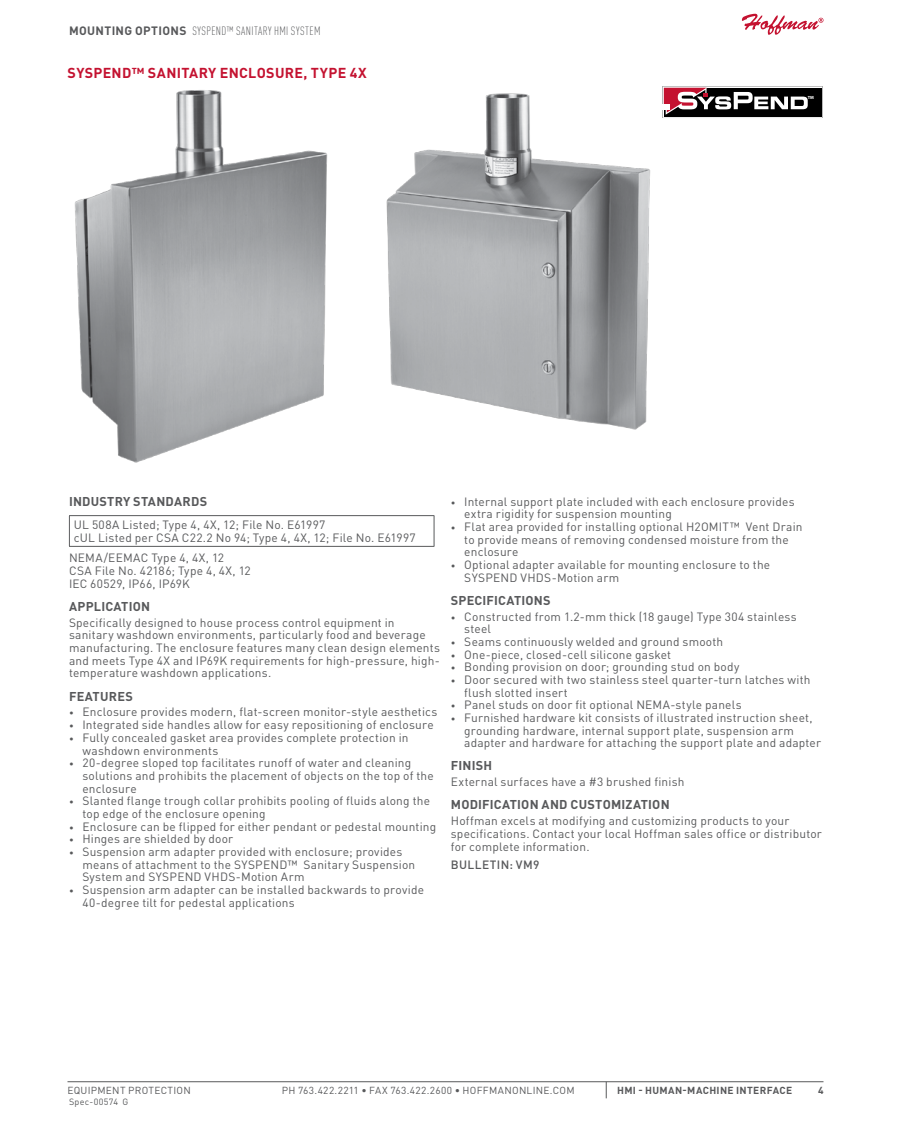
<style>
.page{position:relative;width:918px;height:1134px;background:#fff}
.page>*{position:absolute;margin:0;border:0;box-sizing:border-box;transform-origin:0 0}
.t1{font:700 14.25px "DIN Pro";letter-spacing:.02em;color:#c41230}
.t2{font:700 12.6px "DIN Pro";letter-spacing:.015em;color:#58595b}
.t3{font:12px/12.6px "DIN Pro";letter-spacing:.015em;color:#58595b}
.t4{font:300 condensed 12px "DIN Pro";letter-spacing:.035em;color:#58595b}
.t5{font:500 12px "DIN Pro";letter-spacing:.035em;color:#58595b}
.t6{font:10.2px "DIN Pro";letter-spacing:.03em;color:#58595b}
.t7{font:700 10.2px "DIN Pro";letter-spacing:.035em;color:#58595b}
.t8{font:9px "DIN Pro";letter-spacing:.03em;color:#58595b}
.t9{font:700 4.5px "Myriad Pro";color:#fff}
.s1{font-weight:700;font-stretch:normal}
.s2{font-size:9px}
</style>
<div class="page">
<svg style="left:742px;top:14px;width:81px;height:21px"></svg>
<hr style="left:68px;top:1081px;width:756px;height:1px;background:#58595b">
<svg style="left:606px;top:1082px;width:1px;height:16px"></svg>
<img style="left:74px;top:90px;width:577px;height:373px">
<svg style="left:665px;top:88px;width:156px;height:28px"></svg>
<div style="left:662px;top:104px;width:8px;height:5px;background:#fff"></div>
<div style="left:662px;top:85px;width:162px;height:34px;border:2px solid #fff"></div>
<div style="left:661px;top:85px;width:163px;height:34px;border:1px solid #fff"></div>
<hr style="left:69px;top:515px;width:365px;height:1px;background:#58595b">
<hr style="left:69px;top:546px;width:365px;height:1px;background:#58595b">
<hr style="left:434px;top:516px;width:1px;height:30px;background:#58595b">
<p class="t4" style="left:69px;top:23px;width:247px"><span class="s1">MOUNTING OPTIONS</span> SYSPEND™ SANITARY HMI SYSTEM</p>
<p class="t1" style="left:68px;top:61px;width:28px">SYSPEN</p>
<p class="t1" style="left:122px;top:61px;width:246px">D™ SANITARY ENCLOSURE, TYPE 4X</p>
<p class="t9" style="left:808px;top:95px;width:8px">TM</p>
<p class="t2" style="left:69px;top:491px;width:31px">INDUSTR</p>
<p class="t2" style="left:123px;top:491px;width:19px">Y STAN</p>
<p class="t2" style="left:166px;top:491px;width:42px">DAR DS</p>
<p class="t3" style="left:74px;top:517px;width:343px">UL 508A Listed; Type 4, 4X, 12; File No. E61997<br>cUL Listed per CSA C22.2 No 94; Type 4, 4X, 12; File No. E61997</p>
<p class="t3" style="left:69px;top:551px;width:183px">NEMA/EEMAC Type 4, 4X, 12<br>CSA File No. 42186; Type 4, 4X, 12<br>IEC 60529, IP66, IP69K</p>
<p class="t2" style="left:69px;top:596px;width:10px">APP</p>
<p class="t2" style="left:94px;top:596px;width:16px">LICATION</p>
<p class="t3" style="left:69px;top:615px;width:373px">Specifically designed to house process control equipment in sanitary washdown environments, particularly food and beverage manufacturing. The enclosure features many clean design elements and meets Type 4X and IP69K requirements for high-pressure, high&shy;temperature washdown applications.</p>
<p class="t2" style="left:69px;top:686px;width:9px">FEATURES</p>
<p class="t3" style="left:69px;top:705px;width:370px"><span class="s2">•</span> Enclosure provides modern, flat-screen monitor-style aesthetics</p>
<p class="t3" style="left:69px;top:717px;width:366px"><span class="s2">•</span> Integrated side handles allow for easy repositioning of enclosure</p>
<p class="t3" style="left:82px;top:730px;width:328px;text-indent:-13px"><span class="s2">•</span> Fully concealed gasket area provides complete protection in washdown environments</p>
<p class="t3" style="left:82px;top:755px;width:353px;text-indent:-13px"><span class="s2">•</span> 20-degree sloped top facilitates runoff of water and cleaning solutions and prohibits the placement of objects on the top of the enclosure</p>
<p class="t3" style="left:82px;top:793px;width:349px;text-indent:-13px"><span class="s2">•</span> Slanted flange trough collar prohibits pooling of fluids along the top edge of the enclosure opening</p>
<p class="t3" style="left:69px;top:819px;width:369px"><span class="s2">•</span> Enclosure can be flipped for either pendant or pedestal mounting</p>
<p class="t3" style="left:69px;top:831px;width:166px"><span class="s2">•</span> Hinges are shielded by door</p>
<p class="t3" style="left:82px;top:844px;width:334px;text-indent:-13px"><span class="s2">•</span> Suspension arm adapter provided with enclosure; provides means of attachment to the SYSPEND™ Sanitary Suspension<br>System and SYSPEND VHDS-Motion Arm</p>
<p class="t3" style="left:82px;top:882px;width:343px;text-indent:-13px"><span class="s2">•</span> Suspension arm adapter can be installed backwards to provide<br>40-degree tilt for pedestal applications</p>
<p class="t3" style="left:464px;top:494px;width:332px;text-indent:-13px"><span class="s2">•</span> Internal support plate included with each enclosure provides extra rigidity for suspension mounting</p>
<p class="t3" style="left:464px;top:519px;width:340px;text-indent:-13px"><span class="s2">•</span> Flat area provided for installing optional H2OMIT™ Vent Drain to provide means of removing condensed moisture from the enclosure</p>
<p class="t3" style="left:464px;top:557px;width:307px;text-indent:-13px"><span class="s2">•</span> Optional adapter available for mounting enclosure to the<br>SYSPEND VHDS-Motion arm</p>
<p class="t2" style="left:451px;top:590px;width:9px">SPECIFICATIONS</p>
<p class="t3" style="left:464px;top:609px;width:334px;text-indent:-13px"><span class="s2">•</span> Constructed from 1.2-mm thick (18 gauge) Type 304 stainless steel</p>
<p class="t3" style="left:451px;top:634px;width:274px"><span class="s2">•</span> Seams continuously welded and ground smooth</p>
<p class="t3" style="left:451px;top:647px;width:222px"><span class="s2">•</span> One-piece, closed-cell silicone gasket</p>
<p class="t3" style="left:451px;top:659px;width:290px"><span class="s2">•</span> Bonding provision on door; grounding stud on body</p>
<p class="t3" style="left:464px;top:672px;width:348px;text-indent:-13px"><span class="s2">•</span> Door secured with two stainless steel quarter-turn latches with flush slotted insert</p>
<p class="t3" style="left:451px;top:697px;width:292px"><span class="s2">•</span> Panel studs on door fit optional NEMA-style panels</p>
<p class="t3" style="left:464px;top:710px;width:358px;text-indent:-13px"><span class="s2">•</span> Furnished hardware kit consists of illustrated instruction sheet, grounding hardware, internal support plate, suspension arm adapter and hardware for attaching the support plate and adapter</p>
<p class="t2" style="left:451px;top:755px;width:8px">FINIS</p>
<p class="t2" style="left:483px;top:755px;width:10px">H</p>
<p class="t3" style="left:451px;top:775px;width:235px">External surfaces have a #3 brushed finish</p>
<p class="t2" style="left:451px;top:794px;width:35px">MODIFICATION</p>
<p class="t2" style="left:542px;top:794px;width:38px">AN D CUSTO</p>
<p class="t2" style="left:611px;top:794px;width:31px">MIZATION</p>
<p class="t3" style="left:451px;top:814px;width:373px">Hoffman excels at modifying and customizing products to your specifications. Contact your local Hoffman sales office or distributor for complete information.</p>
<p class="t5" style="left:451px;top:855px;width:90px">BULLETIN: VM9</p>
<p class="t6" style="left:68px;top:1082px;width:125px">EQUIPMENT PROTECTION</p>
<p class="t6" style="left:282px;top:1082px;width:294px">PH 763.422.2211 • FAX 763.422.2600 • HOFFMANONLINE.COM</p>
<p class="t7" style="left:617px;top:1081px;width:177px">HMI - HUMAN-MACH INE I NTERFACE</p>
<p class="t7" style="left:818px;top:1081px;width:7px">4</p>
<p class="t8" style="left:69px;top:1095px;width:61px">Spec-00574 G</p>
</div>
